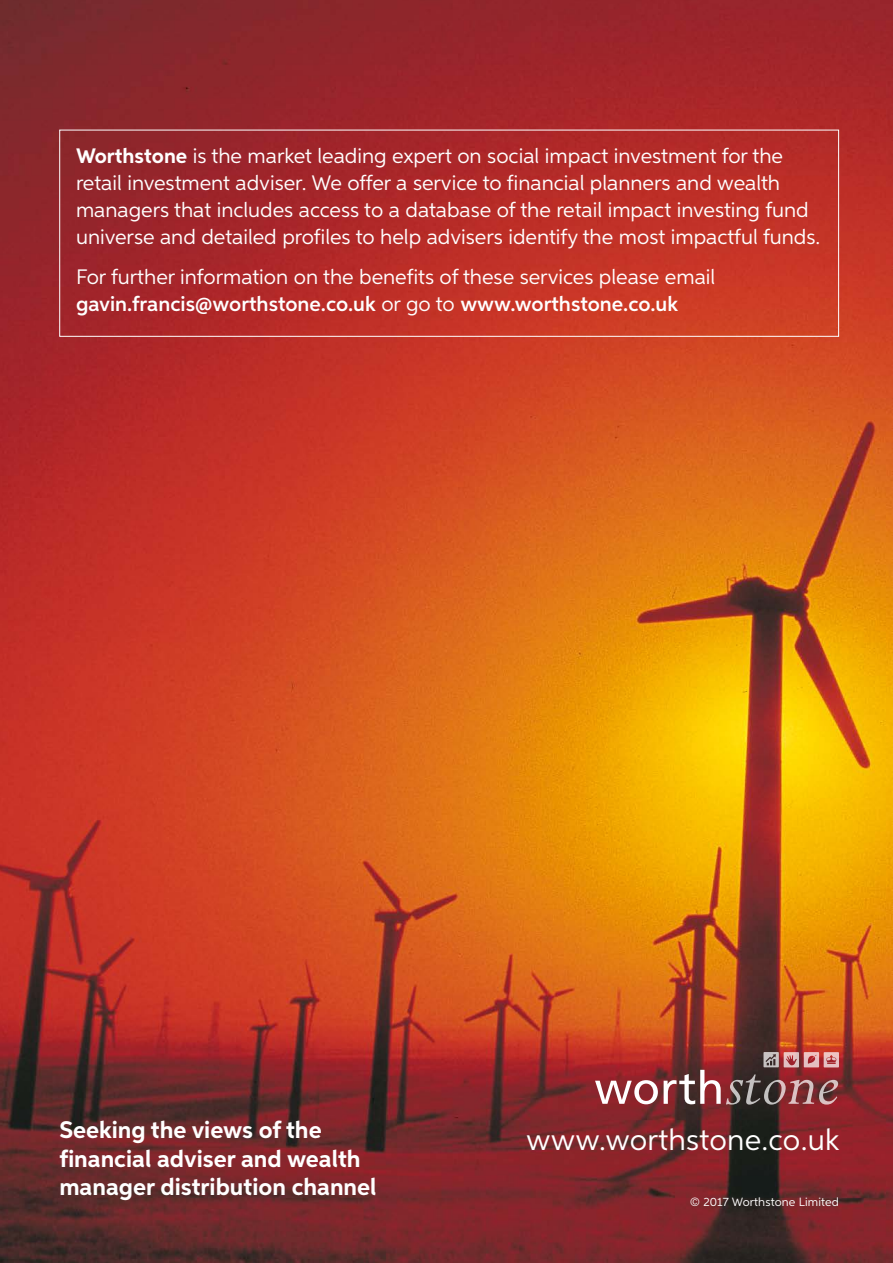
<style>
.page{position:relative;width:893px;height:1263px;background:#fff}
.page>*{position:absolute;margin:0;border:0;box-sizing:border-box;transform-origin:0 0}
.t1{font:30px "Aspira";letter-spacing:.01em;color:#fff}
.t2{font:700 24px/28.5px "Aspira";color:#fff}
.t3{font:21px/27px "Aspira";color:#fff}
.t4{font:12px "Aspira";letter-spacing:.01em;color:#fff}
.s1{font-weight:700}
.s2{font-weight:600}
</style>
<div class="page">
<img style="left:0;top:0;width:893px;height:1263px">
<svg style="left:595px;top:1052px;width:244px;height:52px;background:#934e50"></svg>
<div style="left:59px;top:130px;width:780px;height:207px;border:1px solid #fff"></div>
<p class="t3" style="left:76px;top:142px;width:746px"><span class="s1">Worthstone</span> is the market leading expert on social impact investment for the retail investment adviser. We offer a service to financial planners and wealth managers that includes access to a database of the retail impact investing fund universe and detailed profiles to help advisers identify the most impactful funds.</p>
<p class="t3" style="left:76px;top:263px;width:641px">For further information on the benefits of these services please email <span class="s2">gavin.francis@worthstone.co.uk</span> or go to <span class="s2">www.worthstone.co.uk</span></p>
<p class="t2" style="left:59px;top:1116px;width:319px">Seeking the views of the financial adviser and wealth manager distribution channel</p>
<h1 class="t1" style="left:526px;top:1122px;width:315px">www.worthstone.co.uk</h1>
<p class="t4" style="left:690px;top:1195px;width:150px">© 2017 Worthstone Limited</p>
</div>
